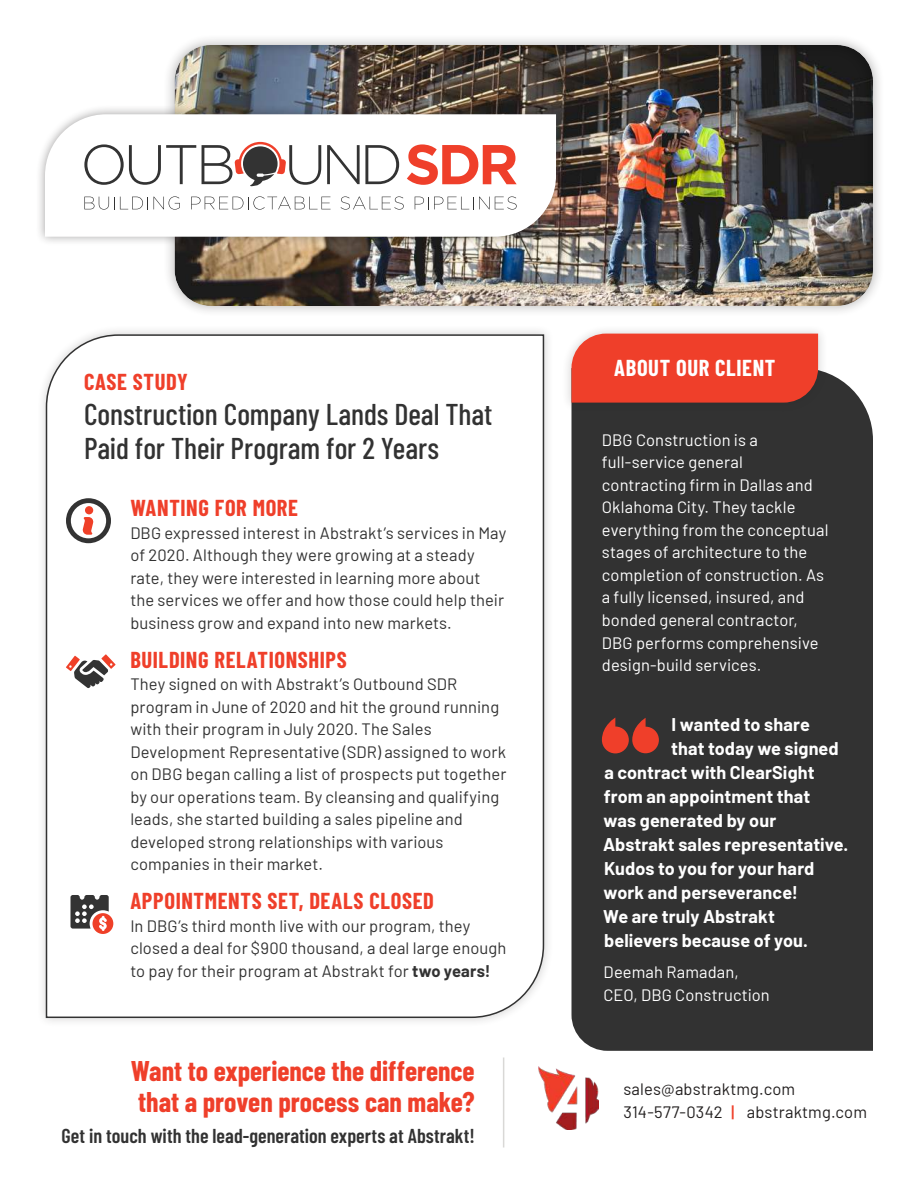
<style>
.page{position:relative;width:918px;height:1188px;background:#fff}
.page>*{position:absolute;margin:0;border:0;box-sizing:border-box;transform-origin:0 0}
.t1{font:500 30px/34.5px "Barlow Condensed";color:#323232}
.t2{font:700 27.75px/30.9px "Barlow Condensed";color:#ef3f2a}
.t3{font:700 22.5px "Barlow Condensed";letter-spacing:.03em;color:#ef3f2a}
.t4{font:700 22.5px "Barlow Condensed";letter-spacing:.025em;color:#fff}
.t5{font:600 20.1px "Barlow Condensed";color:#323232}
.t6{font:700 18px "Barlow";letter-spacing:.005em;color:#fff}
.t7{font:16.5px/22.5px "Barlow";letter-spacing:.005em;color:#323232}
.t8{font:16.5px/22.5px "Barlow";letter-spacing:.005em;color:#fff}
.t9{font:16.5px/22.5px "Barlow";letter-spacing:.01em;color:#221f1f}
.s1{font-weight:700}
.s2{color:#ef3f2a}
</style>
<div class="page">
<div style="left:163px;top:34px;width:722px;height:284px;background:#221f1f;opacity:.33"></div>
<img style="left:174px;top:44px;width:699px;height:263px">
<div style="left:35px;top:104px;width:531px;height:142px;background:#221f1f;opacity:.4"></div>
<svg style="left:45px;top:114px;width:511px;height:123px"></svg>
<svg style="left:84px;top:196px;width:96px;height:14px"></svg>
<svg style="left:191px;top:196px;width:140px;height:14px"></svg>
<svg style="left:341px;top:196px;width:63px;height:14px"></svg>
<svg style="left:415px;top:196px;width:102px;height:14px"></svg>
<svg style="left:327px;top:145px;width:72px;height:39px"></svg>
<svg style="left:84px;top:144px;width:112px;height:41px"></svg>
<svg style="left:202px;top:142px;width:119px;height:45px"></svg>
<svg style="left:407px;top:144px;width:110px;height:41px"></svg>
<div style="left:36px;top:325px;width:518px;height:703px;background:#221f1f;opacity:.2"></div>
<svg style="left:45px;top:334px;width:500px;height:685px"></svg>
<div style="left:572px;top:373px;width:301px;height:678px;background:#323232"></div>
<svg style="left:66px;top:498px;width:45px;height:45px"></svg>
<div style="left:562px;top:324px;width:266px;height:88px;background:#221f1f;opacity:.2"></div>
<div style="left:572px;top:334px;width:246px;height:69px;background:#ef3f2a"></div>
<img style="left:538px;top:1067px;width:61px;height:62px">
<hr style="left:503px;top:1057px;width:1px;height:90px;background:#d9d8d6">
<svg style="left:602px;top:718px;width:57px;height:35px;background:#a83a2c"></svg>
<svg style="left:66px;top:654px;width:50px;height:34px"></svg>
<svg style="left:70px;top:895px;width:43px;height:39px"></svg>
<h3 class="t3" style="left:84px;top:374px;width:105px">CASE STUDY</h3>
<h1 class="t1" style="left:84px;top:400px;width:410px">Construction Company Lands Deal That<br>Paid for Their Program for 2 Years</h1>
<h3 class="t3" style="left:130px;top:500px;width:169px">WANTING FOR MORE</h3>
<p class="t7" style="left:130px;top:523px;width:377px">DBG expressed interest in Abstrakt’s services in May of 2020. Although they were growing at a steady rate, they were interested in learning more about the services we offer and how those could help their business grow and expand into new markets.</p>
<h3 class="t3" style="left:130px;top:651px;width:218px">BUILDING RELATIONSHIPS</h3>
<p class="t7" style="left:130px;top:674px;width:378px">They signed on with Abstrakt’s Outbound SDR program in June of 2020 and hit the ground running with their program in July 2020. The Sales Development Representative (SDR) assigned to work on DBG began calling a list of prospects put together by our operations team. By cleansing and qualifying leads, she started building a sales pipeline and developed strong relationships with various companies in their market.</p>
<h3 class="t3" style="left:130px;top:893px;width:305px">APPOINTMENTS SET, DEALS CLOSED</h3>
<p class="t7" style="left:130px;top:916px;width:378px">In DBG’s third month live with our program, they closed a deal for $900 thousand, a deal large enough to pay for their program at Abstrakt for <span class="s1">two years!</span></p>
<h2 class="t2" style="left:131px;top:1058px;width:345px">Want to experience the difference that a proven process can make?</h2>
<p class="t5" style="left:62px;top:1128px;width:415px">Get in touch with the lead-generation experts at Abstrakt!</p>
<h3 class="t4" style="left:614px;top:360px;width:163px">ABOUT OUR CLIENT</h3>
<p class="t8" style="left:602px;top:430px;width:228px">DBG Construction is a full-service general contracting firm in Dallas and<br>Oklahoma City. They tackle everything from the conceptual stages of architecture to the completion of construction. As a fully licensed, insured, and bonded general contractor,<br>DBG performs comprehensive design-build services.</p>
<p class="t6" style="left:672px;top:718px;width:140px">I wanted to share</p>
<p class="t6" style="left:671px;top:742px;width:169px">that today we signed</p>
<p class="t6" style="left:604px;top:766px;width:212px">a contract with ClearSight</p>
<p class="t6" style="left:604px;top:790px;width:208px">from an appointment that</p>
<p class="t6" style="left:604px;top:814px;width:174px">was generated by our</p>
<p class="t6" style="left:603px;top:838px;width:247px">Abstrakt sales representative.</p>
<p class="t6" style="left:604px;top:862px;width:212px">Kudos to you for your hard</p>
<p class="t6" style="left:604px;top:886px;width:196px">work and perseverance!</p>
<p class="t6" style="left:603px;top:910px;width:173px">We are truly Abstrakt</p>
<p class="t6" style="left:604px;top:934px;width:205px">believers because of you.</p>
<p class="t8" style="left:604px;top:962px;width:168px">Deemah Ramadan,<br>CEO, DBG Construction</p>
<p class="t9" style="left:623px;top:1079px;width:245px">sales@abstraktmg.com<br>314-577-0342 <span class="s2">|</span> abstraktmg.com</p>
</div>
